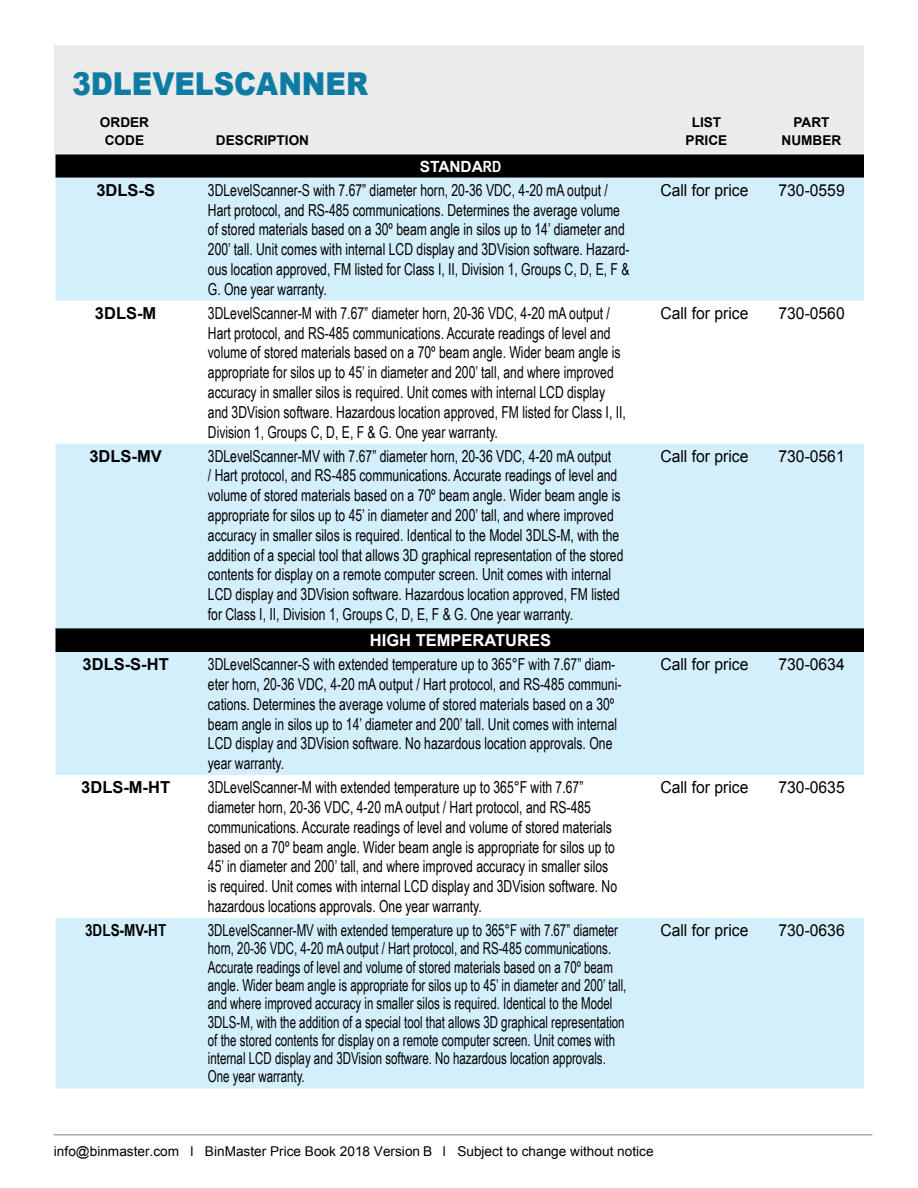
<style>
.page{position:relative;width:918px;height:1188px;background:#fff}
.page>*{position:absolute;margin:0;border:0;box-sizing:border-box;transform-origin:0 0}
.t1{font:900 31.5px "Arial";color:#0e7ca2;scale:.9 1}
.t2{font:16.5px/19.8px "Arial Narrow";color:#000;scale:.9 1}
.t3{font:16.5px/18.3px "Arial Narrow";color:#000;scale:.85 1}
.t4{font:16.5px "Arial";color:#000;scale:.95 1}
.t5{font:16.5px "Arial";color:#000;scale:.95 1}
.t6{font:700 16.5px "Arial";color:#000}
.t7{font:700 16.5px "Arial";color:#fff}
.t8{font:700 16.5px "Arial Narrow";color:#000}
.t9{font:700 15.45px "Arial";color:#fff}
.t10{font:13.5px "Arial";color:#000}
.t11{font:700 13.5px "Arial";color:#000}
.s1{font-family:"Arial Narrow"}
</style>
<div class="page">
<div style="left:54px;top:45px;width:809px;height:110px;background:#ebebec"></div>
<svg style="left:56px;top:154px;width:808px;height:24px;background:#090909"></svg>
<div style="left:56px;top:178px;width:808px;height:910px;background:#d4effc"></div>
<svg style="left:56px;top:301px;width:808px;height:617px;fill:#d4effc"></svg>
<hr style="left:53px;top:1134px;width:819px;height:2px;background:#000">
<h1 class="t1" style="left:72px;top:60px;width:331px">3DLEVELSCANNER</h1>
<p class="t11" style="left:100px;top:114px;width:51px">ORDER</p>
<p class="t11" style="left:692px;top:114px;width:31px">LIST</p>
<p class="t11" style="left:793px;top:114px;width:38px">PART</p>
<p class="t11" style="left:105px;top:131px;width:41px">CODE</p>
<p class="t11" style="left:216px;top:131px;width:95px">DESCRIPTION</p>
<p class="t11" style="left:686px;top:131px;width:43px">PRICE</p>
<p class="t11" style="left:782px;top:131px;width:61px">NUMBER</p>
<p class="t9" style="left:420px;top:156px;width:83px">STANDA<span class="s1">RD</span></p>
<p class="t6" style="left:96px;top:179px;width:60px">3DLS-S</p>
<p class="t2" style="left:208px;top:179px;width:470px">3DLevelScanner-S with 7.67” diameter horn, 20-36 VDC, 4-20 mA output / Hart protocol, and RS-485 communications. Determines the average volume of stored materials based on a 30º beam angle in silos up to 14’ diameter and 200’ tall. Unit comes with internal LCD display and 3DVision software. Hazard&shy;ous location approved, FM listed for Class I, II, Division 1, Groups C, D, E, F &amp; G. One year warranty.</p>
<p class="t4" style="left:660px;top:179px;width:94px">Call for price</p>
<p class="t5" style="left:779px;top:179px;width:71px">730-0559</p>
<p class="t6" style="left:95px;top:302px;width:63px">3DLS-M</p>
<p class="t2" style="left:208px;top:302px;width:466px">3DLevelScanner-M with 7.67” diameter horn, 20-36 VDC, 4-20 mA output / Hart protocol, and RS-485 communications. Accurate readings of level and volume of stored materials based on a 70º beam angle. Wider beam angle is appropriate for silos up to 45’ in diameter and 200’ tall, and where improved accuracy in smaller silos is required. Unit comes with internal LCD display and 3DVision software. Hazardous location approved, FM listed for Class I, II, Division 1, Groups C, D, E, F &amp; G. One year warranty.</p>
<p class="t4" style="left:660px;top:302px;width:94px">Call for price</p>
<p class="t5" style="left:779px;top:302px;width:71px">730-0560</p>
<p class="t6" style="left:89px;top:445px;width:74px">3DLS-MV</p>
<p class="t2" style="left:208px;top:445px;width:463px">3DLevelScanner-MV with 7.67” diameter horn, 20-36 VDC, 4-20 mA output<br>/ Hart protocol, and RS-485 communications. Accurate readings of level and volume of stored materials based on a 70º beam angle. Wider beam angle is appropriate for silos up to 45’ in diameter and 200’ tall, and where improved accuracy in smaller silos is required. Identical to the Model 3DLS-M, with the addition of a special tool that allows 3D graphical representation of the stored contents for display on a remote computer screen. Unit comes with internal LCD display and 3DVision software. Hazardous location approved, FM listed for Class I, II, Division 1, Groups C, D, E, F &amp; G. One year warranty.</p>
<p class="t4" style="left:660px;top:445px;width:94px">Call for price</p>
<p class="t5" style="left:779px;top:445px;width:71px">730-0561</p>
<p class="t7" style="left:370px;top:629px;width:183px">HIGH TEMPERATURES</p>
<p class="t6" style="left:83px;top:653px;width:88px">3DLS-S-HT</p>
<p class="t2" style="left:208px;top:654px;width:461px">3DLevelScanner-S with extended temperature up to 365°F with 7.67” diam&shy;eter horn, 20-36 VDC, 4-20 mA output / Hart protocol, and RS-485 communi&shy;cations. Determines the average volume of stored materials based on a 30º beam angle in silos up to 14’ diameter and 200’ tall. Unit comes with internal LCD display and 3DVision software. No hazardous location approvals. One year warranty.</p>
<p class="t4" style="left:660px;top:654px;width:94px">Call for price</p>
<p class="t5" style="left:779px;top:654px;width:71px">730-0634</p>
<p class="t6" style="left:81px;top:776px;width:90px">3DLS-M-HT</p>
<p class="t2" style="left:208px;top:777px;width:456px">3DLevelScanner-M with extended temperature up to 365°F with 7.67” diameter horn, 20-36 VDC, 4-20 mA output / Hart protocol, and RS-485 communications. Accurate readings of level and volume of stored materials based on a 70º beam angle. Wider beam angle is appropriate for silos up to 45’ in diameter and 200’ tall, and where improved accuracy in smaller silos is required. Unit comes with internal LCD display and 3DVision software. No hazardous locations approvals. One year warranty.</p>
<p class="t4" style="left:660px;top:777px;width:94px">Call for price</p>
<p class="t5" style="left:779px;top:777px;width:71px">730-0635</p>
<p class="t8" style="left:85px;top:918px;width:83px">3DLS-MV-HT</p>
<p class="t3" style="left:208px;top:920px;width:494px">3DLevelScanner-MV with extended temperature up to 365°F with 7.67” diameter horn, 20-36 VDC, 4-20 mA output / Hart protocol, and RS-485 communications.<br>Accurate readings of level and volume of stored materials based on a 70º beam angle. Wider beam angle is appropriate for silos up to 45’ in diameter and 200’ tall, and where improved accuracy in smaller silos is required. Identical to the Model 3DLS-M, with the addition of a special tool that allows 3D graphical representation of the stored contents for display on a remote computer screen. Unit comes with internal LCD display and 3DVision software. No hazardous location approvals.<br>One year warranty.</p>
<p class="t4" style="left:660px;top:919px;width:94px">Call for price</p>
<p class="t5" style="left:779px;top:919px;width:71px">730-0636</p>
<p class="t10" style="left:54px;top:1142px;width:601px">info@binmaster.com l BinMaster Price Book 2018 Version B l Subject to change without notice</p>
</div>
